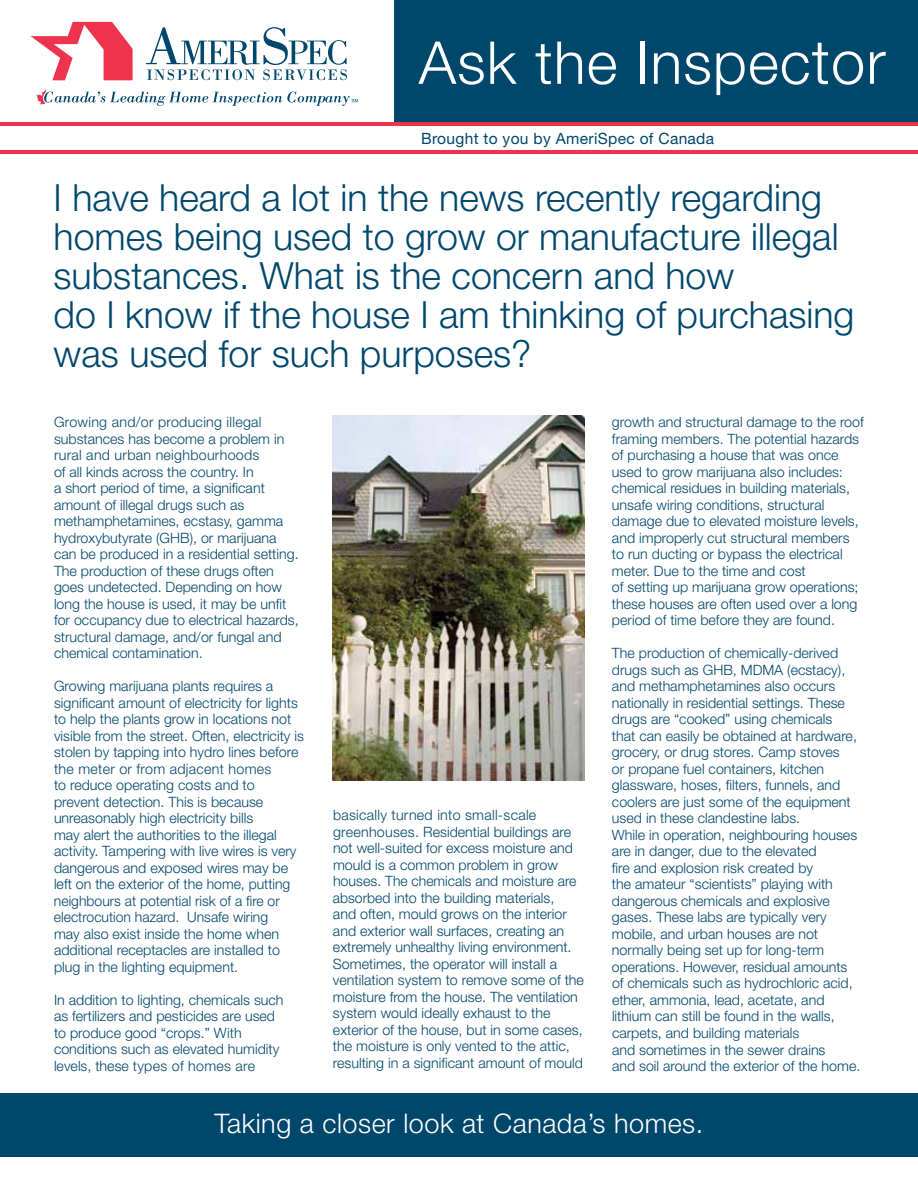
<style>
.page{position:relative;width:918px;height:1188px;background:#fff}
.page>*{position:absolute;margin:0;border:0;box-sizing:border-box;transform-origin:0 0}
.t1{font:300 59.1px "Helvetica Neue";letter-spacing:.02em;color:#fff}
.t2{font:300 37.5px/39px "Helvetica Neue";color:#00476c}
.t3{font:300 27px "Helvetica Neue";letter-spacing:.02em;color:#fff}
.t4{font:15.6px "Helvetica Neue";letter-spacing:.02em;color:#00476c}
.t5{font:300 14.25px/16.5px "Helvetica Neue";color:#00476c}
.s1{font-size:61.2px}
</style>
<div class="page">
<div style="left:394px;top:0;width:524px;height:124px;background:#00476c"></div>
<svg style="left:31px;top:22px;width:102px;height:58px"></svg>
<svg style="left:146px;top:27px;width:201px;height:53px"></svg>
<svg style="left:36px;top:88px;width:322px;height:18px"></svg>
<hr style="left:0;top:123px;width:918px;height:3px;background:#ee334f">
<hr style="left:0;top:150px;width:918px;height:3px;background:#ee334f">
<img style="left:333px;top:416px;width:252px;height:365px">
<div style="left:0;top:1093px;width:918px;height:63px;background:#00476c"></div>
<h1 class="t1" style="left:419px;top:27px;width:468px">Ask the Inspec<span class="s1">tor</span></h1>
<p class="t4" style="left:421px;top:129px;width:295px">Brought to you by AmeriSpec of Canada</p>
<h2 class="t2" style="left:54px;top:177px;width:802px">I have heard a lot in the news recently regarding homes being used to grow or manufacture illegal substances. What is the concern and how<br>do I know if the house I am thinking of purchasing was used for such purposes?</h2>
<p class="t5" style="left:54px;top:414px;width:246px">Growing and/or producing illegal substances has become a problem in rural and urban neighbourhoods<br>of all kinds across the country. In<br>a short period of time, a significant amount of illegal drugs such as methamphetamines, ecstasy, gamma hydroxybutyrate (GHB), or marijuana can be produced in a residential setting.<br>The production of these drugs often goes undetected. Depending on how long the house is used, it may be unfit for occupancy due to electrical hazards, structural damage, and/or fungal and chemical contamination.</p>
<p class="t5" style="left:54px;top:678px;width:251px">Growing marijuana plants requires a significant amount of electricity for lights to help the plants grow in locations not visible from the street. Often, electricity is stolen by tapping into hydro lines before the meter or from adjacent homes<br>to reduce operating costs and to<br>prevent detection. This is because unreasonably high electricity bills<br>may alert the authorities to the illegal activity. Tampering with live wires is very dangerous and exposed wires may be left on the exterior of the home, putting neighbours at potential risk of a fire or electrocution hazard. Unsafe wiring<br>may also exist inside the home when additional receptacles are installed to plug in the lighting equipment.</p>
<p class="t5" style="left:54px;top:991px;width:231px">In addition to lighting, chemicals such as fertilizers and pesticides are used to produce good “crops.” With conditions such as elevated humidity levels, these types of homes are</p>
<p class="t5" style="left:333px;top:807px;width:252px">basically turned into small-scale greenhouses. Residential buildings are not well-suited for excess moisture and mould is a common problem in grow houses. The chemicals and moisture are absorbed into the building materials,<br>and often, mould grows on the interior and exterior wall surfaces, creating an extremely unhealthy living environment.<br>Sometimes, the operator will install a ventilation system to remove some of the moisture from the house. The ventilation system would ideally exhaust to the exterior of the house, but in some cases, the moisture is only vented to the attic, resulting in a significant amount of mould</p>
<p class="t5" style="left:612px;top:414px;width:253px">growth and structural damage to the roof framing members. The potential hazards of purchasing a house that was once used to grow marijuana also includes: chemical residues in building materials, unsafe wiring conditions, structural damage due to elevated moisture levels, and improperly cut structural members to run ducting or bypass the electrical meter. Due to the time and cost<br>of setting up marijuana grow operations; these houses are often used over a long period of time before they are found.</p>
<p class="t5" style="left:612px;top:645px;width:250px">The production of chemically-derived drugs such as GHB, MDMA (ecstacy), and methamphetamines also occurs nationally in residential settings. These drugs are “cooked” using chemicals<br>that can easily be obtained at hardware, grocery, or drug stores. Camp stoves<br>or propane fuel containers, kitchen glassware, hoses, filters, funnels, and coolers are just some of the equipment used in these clandestine labs.<br>While in operation, neighbouring houses are in danger, due to the elevated<br>fire and explosion risk created by<br>the amateur “scientists” playing with dangerous chemicals and explosive gases. These labs are typically very mobile, and urban houses are not normally being set up for long-term operations. However, residual amounts of chemicals such as hydrochloric acid, ether, ammonia, lead, acetate, and lithium can still be found in the walls, carpets, and building materials<br>and sometimes in the sewer drains<br>and soil around the exterior of the home.</p>
<h3 class="t3" style="left:215px;top:1107px;width:490px">Taking a closer look at Canada’s homes.</h3>
</div>
